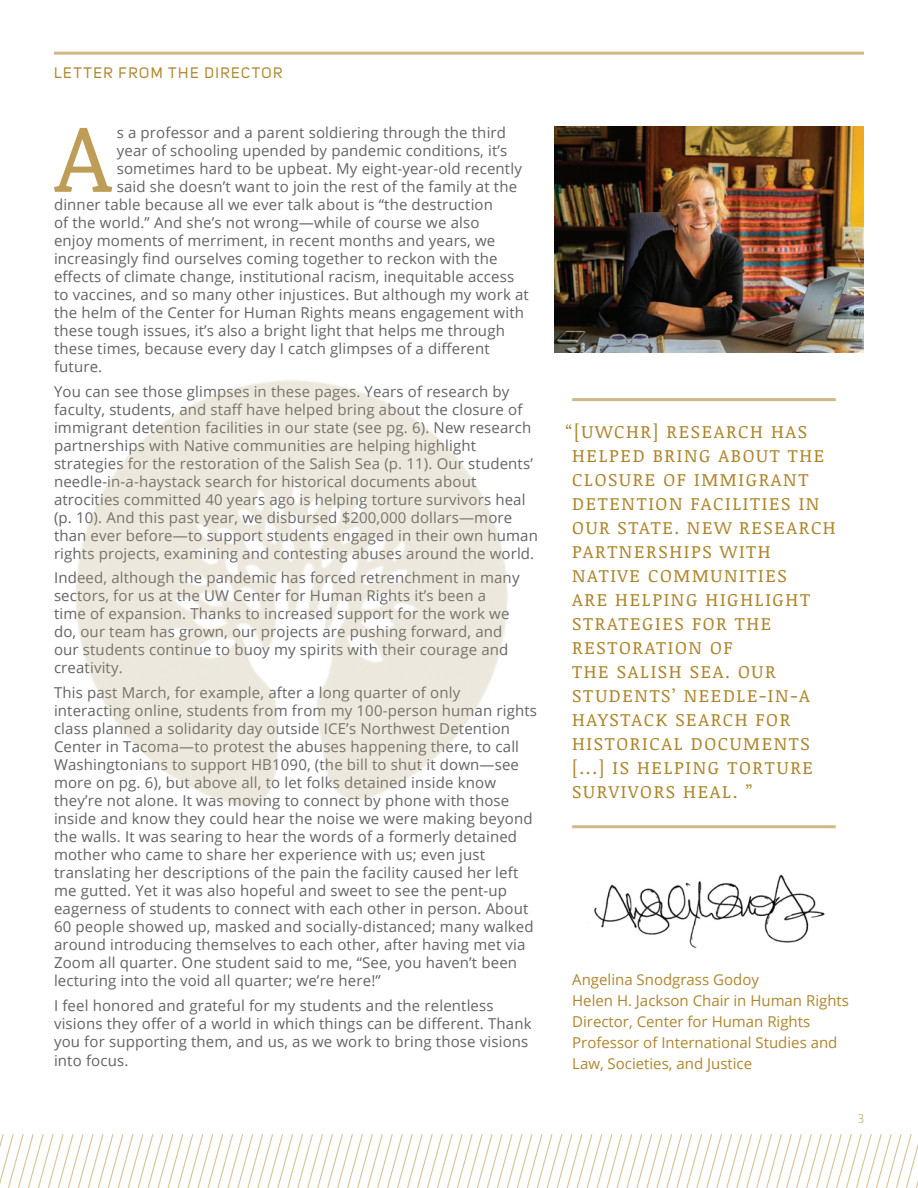
<style>
.page{position:relative;width:918px;height:1188px;background:#fff}
.page>*{position:absolute;margin:0;border:0;box-sizing:border-box;transform-origin:0 0}
.t1{font:96.75px "Noticia Text";color:#be9e57}
.Pull_quote{font:18px/24px "Noticia Text";letter-spacing:.09em;color:#ae862d}
.Body_text{font:15px/18px "Open Sans";letter-spacing:.01em;color:#636366}
.t2{font:15px/21px "Open Sans";color:#ae862d}
.t3{font:15px "Uni Sans";letter-spacing:.1em;color:#ae862d}
.t4{font:100 12px "Encode Sans Wide";color:#ae862d}
</style>
<div class="page">
<svg style="left:0;top:1134px;width:918px;height:54px"></svg>
<hr style="left:572px;top:398px;width:264px;height:3px;background:#d2b886">
<hr style="left:54px;top:52px;width:810px;height:3px;background:#d2b886">
<hr style="left:572px;top:825px;width:264px;height:3px;background:#d2b886">
<img style="left:554px;top:126px;width:310px;height:226px">
<img style="left:594px;top:874px;width:231px;height:74px">
<img style="left:76px;top:380px;width:432px;height:426px">
<p class="t3" style="left:54px;top:64px;width:230px">LETTER FROM THE DIRECTOR</p>
<p class="t1" style="left:54px;top:89px;width:59px">A</p>
<p class="Body_text" style="left:117px;top:123px;width:391px">s a professor and a parent soldiering through the third</p>
<p class="Body_text" style="left:117px;top:141px;width:392px">year of schooling upended by pandemic conditions, it’s</p>
<p class="Body_text" style="left:117px;top:159px;width:407px">sometimes hard to be upbeat. My eight-year-old recently</p>
<p class="Body_text" style="left:117px;top:177px;width:402px">said she doesn’t want to join the rest of the family at the</p>
<p class="Body_text" style="left:54px;top:195px;width:441px">dinner table because all we ever talk about is “the destruction</p>
<p class="Body_text" style="left:54px;top:213px;width:427px">of the world.” And she’s not wrong—while of course we also</p>
<p class="Body_text" style="left:54px;top:231px;width:443px">enjoy moments of merriment, in recent months and years, we</p>
<p class="Body_text" style="left:54px;top:249px;width:445px">increasingly find ourselves coming together to reckon with the</p>
<p class="Body_text" style="left:54px;top:267px;width:462px">effects of climate change, institutional racism, inequitable access</p>
<p class="Body_text" style="left:54px;top:285px;width:476px">to vaccines, and so many other injustices. But although my work at</p>
<p class="Body_text" style="left:54px;top:303px;width:471px">the helm of the Center for Human Rights means engagement with</p>
<p class="Body_text" style="left:54px;top:321px;width:452px">these tough issues, it’s also a bright light that helps me through</p>
<p class="Body_text" style="left:54px;top:339px;width:437px">these times, because every day I catch glimpses of a different</p>
<p class="Body_text" style="left:54px;top:357px;width:50px">future.</p>
<p class="Body_text" style="left:54px;top:382px;width:485px">You can see those glimpses in these pages. Years of research by faculty, students, and staff have helped bring about the closure of immigrant detention facilities in our state (see pg. 6). New research partnerships with Native communities are helping highlight strategies for the restoration of the Salish Sea (p. 11). Our students’ needle-in-a-haystack search for historical documents about atrocities committed 40 years ago is helping torture survivors heal (p. 10). And this past year, we disbursed $200,000 dollars—more than ever before—to support students engaged in their own human rights projects, examining and contesting abuses around the world.</p>
<p class="Body_text" style="left:54px;top:569px;width:467px">Indeed, although the pandemic has forced retrenchment in many sectors, for us at the UW Center for Human Rights it’s been a time of expansion. Thanks to increased support for the work we do, our team has grown, our projects are pushing forward, and our students continue to buoy my spirits with their courage and creativity.</p>
<p class="Body_text" style="left:54px;top:683px;width:485px">This past March, for example, after a long quarter of only interacting online, students from from my 100-person human rights class planned a solidarity day outside ICE’s Northwest Detention Center in Tacoma—to protest the abuses happening there, to call Washingtonians to support HB1090, (the bill to shut it down—see more on pg. 6), but above all, to let folks detained inside know they’re not alone. It was moving to connect by phone with those inside and know they could hear the noise we were making beyond the walls. It was searing to hear the words of a formerly detained mother who came to share her experience with us; even just translating her descriptions of the pain the facility caused her left me gutted. Yet it was also hopeful and sweet to see the pent-up eagerness of students to connect with each other in person. About 60 people showed up, masked and socially-distanced; many walked around introducing themselves to each other, after having met via Zoom all quarter. One student said to me, “See, you haven’t been lecturing into the void all quarter; we’re here!”</p>
<p class="Body_text" style="left:54px;top:996px;width:479px">I feel honored and grateful for my students and the relentless visions they offer of a world in which things can be different. Thank you for supporting them, and us, as we work to bring those visions</p>
<p class="Body_text" style="left:54px;top:1052px;width:76px">into focus.</p>
<p class="Pull_quote" style="left:572px;top:420px;width:265px;text-indent:-7px">“[UWCHR] RESEARCH HAS<br>HELPED BRING ABOUT THE<br>CLOSURE OF IMMIGRANT<br>DETENTION FACILITIES IN<br>OUR STATE. NEW RESEARCH<br>PARTNERSHIPS WITH<br>NATIVE COMMUNITIES<br>ARE HELPING HIGHLIGHT<br>STRATEGIES FOR THE<br>RESTORATION OF<br>THE SALISH SEA. OUR<br>STUDENTS’ NEEDLE-IN-A<br>HAYSTACK SEARCH FOR<br>HISTORICAL DOCUMENTS [...] IS HELPING TORTURE<br>SURVIVORS HEAL. ”</p>
<p class="t2" style="left:572px;top:969px;width:188px">Angelina Snodgrass Godoy</p>
<p class="t2" style="left:572px;top:990px;width:278px">Helen H. Jackson Chair in Human Rights</p>
<p class="t2" style="left:572px;top:1011px;width:240px">Director, Center for Human Rights</p>
<p class="t2" style="left:572px;top:1032px;width:267px">Professor of International Studies and<br>Law, Societies, and Justice</p>
<p class="t4" style="left:858px;top:1111px;width:8px">3</p>
</div>
